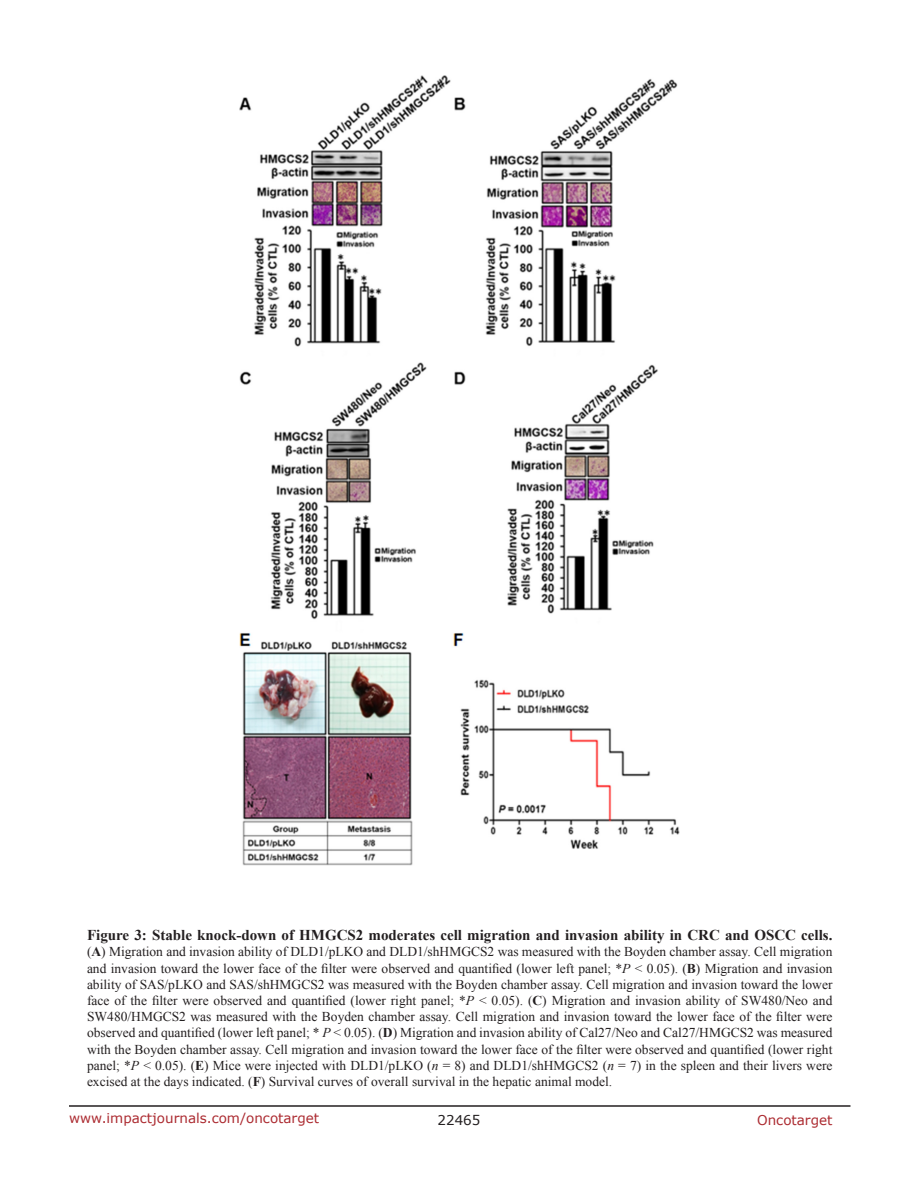
<style>
.page{position:relative;width:918px;height:1188px;background:#fff}
.page>*{position:absolute;margin:0;border:0;box-sizing:border-box;transform-origin:0 0}
.FigureText{font:700 15px "Times New Roman";color:#231f20}
.FigureText-2{font:13.5px/16.2px "Times New Roman";color:#231f20;text-align:justify}
.t1{font:13.5px "Verdana";color:#ac2b31}
.t2{font:13.5px "Verdana";color:#231f20}
.s1{font-weight:700}
.s2{font-style:italic}
</style>
<div class="page">
<hr style="left:69px;top:1105px;width:781px;height:2px;background:#231f20">
<img style="left:240px;top:76px;width:440px;height:790px">
<p class="FigureText" style="left:87px;top:925px;width:747px">Figure 3: Stable knock-down of HMGCS2 moderates cell migration and invasion ability in CRC and OSCC cells.</p>
<p class="FigureText-2" style="left:87px;top:944px;width:747px">(<span class="s1">A</span>) Migration and invasion ability of DLD1/pLKO and DLD1/shHMGCS2 was measured with the Boyden chamber assay. Cell migration and invasion toward the lower face of the filter were observed and quantified (lower left panel; *<span class="s2">P</span> &lt; 0.05). (<span class="s1">B</span>) Migration and invasion ability of SAS/pLKO and SAS/shHMGCS2 was measured with the Boyden chamber assay. Cell migration and invasion toward the lower face of the filter were observed and quantified (lower right panel; *<span class="s2">P</span> &lt; 0.05). (<span class="s1">C</span>) Migration and invasion ability of SW480/Neo and SW480/HMGCS2 was measured with the Boyden chamber assay. Cell migration and invasion toward the lower face of the filter were observed and quantified (lower left panel; * <span class="s2">P</span> &lt; 0.05). (<span class="s1">D</span>) Migration and invasion ability of Cal27/Neo and Cal27/HMGCS2 was measured with the Boyden chamber assay. Cell migration and invasion toward the lower face of the filter were observed and quantified (lower right panel; *<span class="s2">P</span> &lt; 0.05). (<span class="s1">E</span>) Mice were injected with DLD1/pLKO (<span class="s2">n</span> = 8) and DLD1/shHMGCS2 (<span class="s2">n</span> = 7) in the spleen and their livers were excised at the days indicated. (<span class="s1">F</span>) Survival curves of overall survival in the hepatic animal model.</p>
<p class="t1" style="left:69px;top:1109px;width:252px">www.impactjournals.com/oncotarget</p>
<p class="t2" style="left:438px;top:1111px;width:44px">22465</p>
<p class="t1" style="left:757px;top:1111px;width:77px">Oncotarget</p>
</div>
